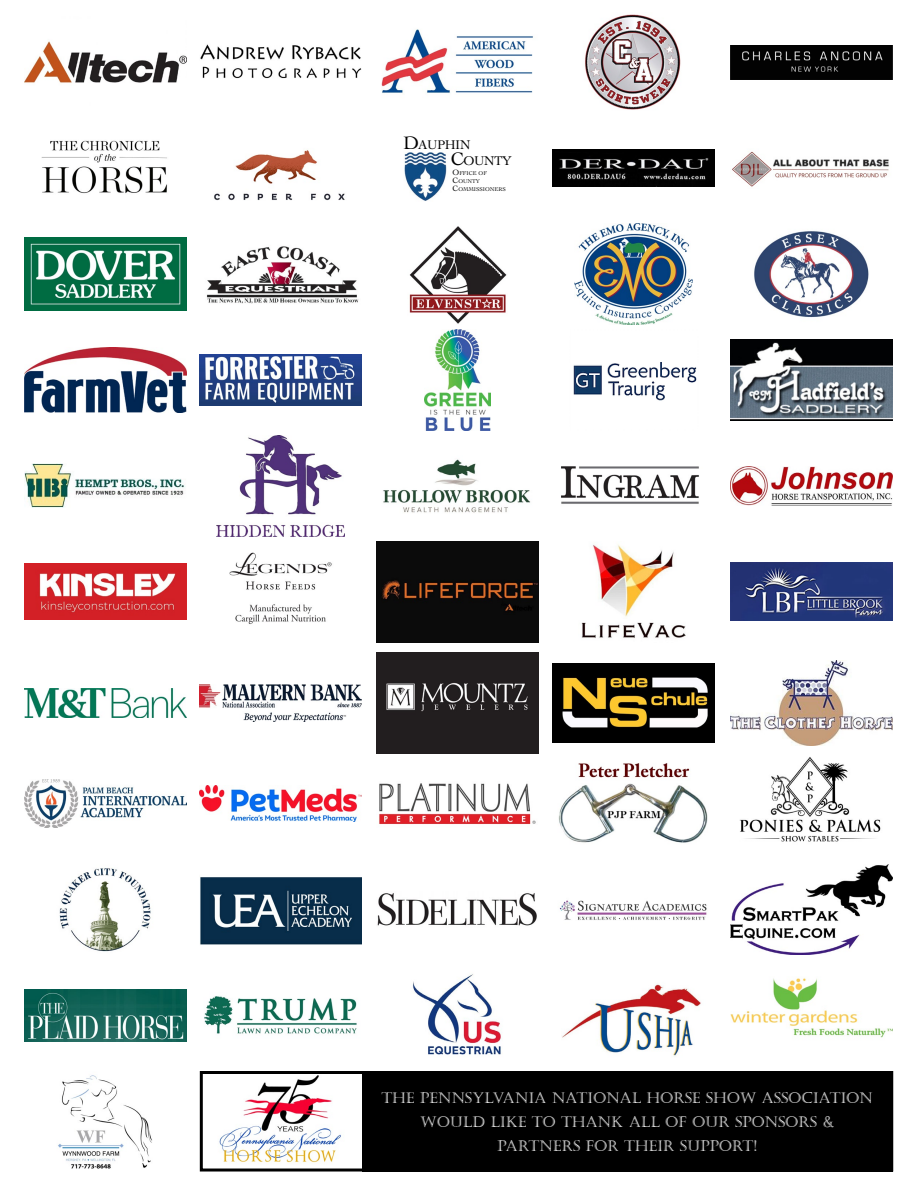
<style>
.page{position:relative;width:918px;height:1188px;background:#fff}
.page>*{position:absolute;margin:0;border:0;box-sizing:border-box;transform-origin:0 0}
.t1{font:15px/24px "Castellar";color:#fff;text-align:center}
.t2{font:13.2px/15.9px "Cochin";letter-spacing:-.045em;color:#000}
.t3{font:5.7px/8.1px "Cochin";color:#000}
.s1{font-size:18.9px}
.s2{font-size:8.1px}
</style>
<div class="page">
<img style="left:219px;top:1075px;width:122px;height:88px">
<div style="left:362px;top:1071px;width:530px;height:101px;background:#000"></div>
<img style="left:24px;top:41px;width:162px;height:42px">
<img style="left:200px;top:44px;width:162px;height:35px">
<img style="left:381px;top:29px;width:152px;height:64px">
<img style="left:585px;top:14px;width:96px;height:96px">
<img style="left:731px;top:45px;width:162px;height:34px">
<img style="left:41px;top:140px;width:127px;height:54px">
<img style="left:214px;top:150px;width:131px;height:51px">
<img style="left:404px;top:152px;width:43px;height:49px">
<img style="left:553px;top:150px;width:162px;height:37px">
<img style="left:409px;top:226px;width:98px;height:98px">
<img style="left:24px;top:237px;width:162px;height:74px">
<img style="left:207px;top:246px;width:152px;height:58px">
<img style="left:200px;top:355px;width:162px;height:50px">
<img style="left:754px;top:231px;width:115px;height:87px">
<img style="left:24px;top:347px;width:162px;height:66px">
<img style="left:732px;top:151px;width:157px;height:36px">
<img style="left:575px;top:224px;width:118px;height:100px">
<img style="left:424px;top:330px;width:67px;height:100px">
<img style="left:573px;top:362px;width:124px;height:39px">
<img style="left:730px;top:340px;width:162px;height:80px">
<img style="left:217px;top:436px;width:128px;height:100px">
<img style="left:24px;top:464px;width:162px;height:44px">
<img style="left:383px;top:459px;width:148px;height:54px">
<img style="left:561px;top:466px;width:138px;height:38px">
<img style="left:24px;top:564px;width:162px;height:56px">
<img style="left:730px;top:467px;width:162px;height:38px">
<img style="left:229px;top:552px;width:103px;height:72px">
<img style="left:377px;top:542px;width:162px;height:100px">
<img style="left:731px;top:563px;width:161px;height:58px">
<img style="left:581px;top:544px;width:105px;height:94px">
<img style="left:200px;top:685px;width:162px;height:36px">
<img style="left:377px;top:653px;width:162px;height:100px">
<img style="left:731px;top:661px;width:161px;height:84px">
<img style="left:553px;top:664px;width:162px;height:78px">
<img style="left:24px;top:780px;width:162px;height:47px">
<img style="left:200px;top:786px;width:162px;height:35px">
<img style="left:379px;top:783px;width:157px;height:42px">
<img style="left:739px;top:757px;width:142px;height:85px">
<img style="left:558px;top:763px;width:150px;height:80px">
<img style="left:59px;top:868px;width:92px;height:84px">
<img style="left:200px;top:877px;width:162px;height:68px">
<img style="left:377px;top:893px;width:160px;height:33px">
<img style="left:731px;top:865px;width:161px;height:89px">
<img style="left:559px;top:900px;width:148px;height:20px">
<img style="left:24px;top:989px;width:162px;height:53px">
<img style="left:204px;top:996px;width:153px;height:38px">
<img style="left:413px;top:974px;width:88px;height:81px">
<img style="left:24px;top:688px;width:162px;height:30px">
<img style="left:730px;top:978px;width:162px;height:60px">
<img style="left:562px;top:984px;width:139px;height:73px">
<img style="left:58px;top:1075px;width:94px;height:94px">
<div style="left:200px;top:1071px;width:693px;height:101px;border:3px solid #000"></div>
<p class="t2" style="left:451px;top:136px;width:62px;text-indent:-48px"><span class="s1">D</span>AUPHIN<br><span class="s1">C</span>OUNTY</p>
<p class="t3" style="left:453px;top:169px;width:55px"><span class="s2">O</span>FFICE OF<br><span class="s2">C</span>OUNTY<br><span class="s2">C</span>OMMISSIONERS</p>
<p class="t1" style="left:381px;top:1086px;width:493px">THE PENNSYLVANIA NATIONAL HORSE SHOW ASSOCIATION<br>WOULD LIKE TO THANK ALL OF OUR SPONSORS &amp;<br>PARTNERS FOR THEIR SUPP ORT!</p>
</div>
